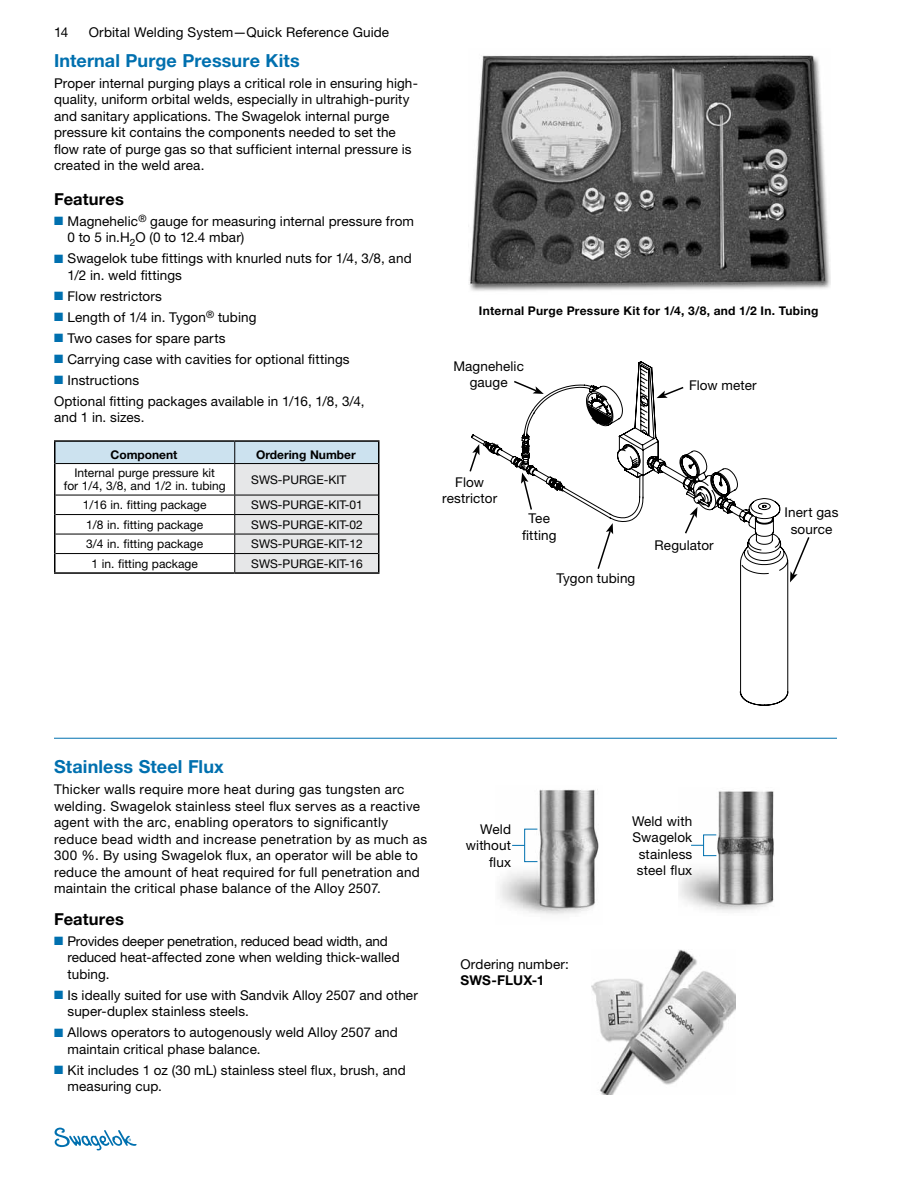
<style>
.page{position:relative;width:918px;height:1188px;background:#fff}
.page>*{position:absolute;margin:0;border:0;box-sizing:border-box;transform-origin:0 0}
.t1{font:700 18px "Helvetica Neue LT Std";letter-spacing:.005em;color:#0070af}
.t2{font:700 16.5px "Helvetica Neue LT Std";letter-spacing:.01em;color:#000}
.t3{font:13.5px/16.5px "Helvetica Neue LT Std";letter-spacing:.01em;color:#000}
.t4{font:700 13.5px "Helvetica Neue LT Std";letter-spacing:.005em;color:#000}
.t5{font:12px/13.5px "Helvetica Neue LT Std";color:#000;text-align:center}
.t6{font:700 12px "Helvetica Neue LT Std";letter-spacing:.02em;color:#000}
.t7{font:700 12px "Helvetica Neue LT Std";color:#000}
.s1{color:#0070af}
</style>
<div class="page">
<svg style="left:55px;top:1128px;width:82px;height:22px"></svg>
<img style="left:591px;top:950px;width:145px;height:145px">
<img style="left:500px;top:789px;width:99px;height:126px">
<svg style="left:512px;top:845px;width:12px;height:1px"></svg>
<div style="left:524px;top:829px;width:14px;height:33px;border:1px solid #0070af"></div>
<img style="left:679px;top:791px;width:95px;height:120px">
<svg style="left:691px;top:845px;width:12px;height:1px"></svg>
<div style="left:703px;top:835px;width:14px;height:21px;border:1px solid #0070af"></div>
<img style="left:469px;top:55px;width:362px;height:236px">
<svg style="left:710px;top:468px;width:78px;height:238px"></svg>
<svg style="left:790px;top:537px;width:20px;height:45px"></svg>
<svg style="left:469px;top:362px;width:241px;height:207px"></svg>
<hr style="left:54px;top:440px;width:181px;height:2px;background:#000">
<hr style="left:235px;top:440px;width:145px;height:2px;background:#000">
<hr style="left:54px;top:572px;width:181px;height:2px;background:#000">
<hr style="left:235px;top:572px;width:145px;height:2px;background:#000">
<svg style="left:54px;top:441px;width:326px;height:132px"></svg>
<hr style="left:54px;top:738px;width:783px;height:1px;background:#0070af">
<p class="t3" style="left:54px;top:23px;width:16px">14</p>
<p class="t3" style="left:89px;top:23px;width:302px">Orbital Welding System—Quick Reference Guide</p>
<h1 class="t1" style="left:54px;top:49px;width:247px">Internal Purge Pressure Kits</h1>
<p class="t3" style="left:54px;top:75px;width:365px">Proper internal purging plays a critical role in ensuring high&shy;quality, uniform orbital welds, especially in ultrahigh-purity and sanitary applications. The Swagelok internal purge pressure kit contains the components needed to set the flow rate of purge gas so that sufficient internal pressure is created in the weld area.</p>
<p class="t2" style="left:54px;top:189px;width:71px">Features</p>
<p class="t3" style="left:68px;top:213px;width:348px;text-indent:-14px"><span class="s1">■</span> Magnehelic<sup>®</sup> gauge for measuring internal pressure from<br>0 to 5 in. H<sub>2</sub>O (0 to 12.4 mbar)</p>
<p class="t3" style="left:68px;top:250px;width:346px;text-indent:-14px"><span class="s1">■</span> Swagelok tube fittings with knurled nuts for 1/4, 3/8, and<br>1/2 in. weld fittings</p>
<p class="t3" style="left:54px;top:288px;width:110px"><span class="s1">■</span> Flow restrictors</p>
<p class="t3" style="left:54px;top:309px;width:204px"><span class="s1">■</span> Length of 1/4 in. Tygon<sup>®</sup> tubing</p>
<p class="t3" style="left:54px;top:330px;width:173px"><span class="s1">■</span> Two cases for spare parts</p>
<p class="t3" style="left:54px;top:351px;width:297px"><span class="s1">■</span> Carrying case with cavities for optional fittings</p>
<p class="t3" style="left:54px;top:369px;width:312px;line-height:21px"><span class="s1">■</span> Instructions<br>Optional fitting packages available in 1/16, 1/8, 3/4,</p>
<p class="t3" style="left:54px;top:409px;width:90px">and 1 in. sizes.</p>
<p class="t7" style="left:110px;top:447px;width:69px">Component</p>
<p class="t7" style="left:256px;top:447px;width:101px">Ordering Number</p>
<p class="t5" style="left:64px;top:466px;width:163px">Internal purge pressure kit<br>for 1/4, 3/8, and 1/2 in. tubing</p>
<p class="t5" style="left:251px;top:472px;width:97px">SWS-PURGE-KIT</p>
<p class="t5" style="left:83px;top:498px;width:125px">1/16 in. fitting package</p>
<p class="t5" style="left:251px;top:498px;width:113px">SWS-PURGE-KIT-01</p>
<p class="t5" style="left:86px;top:517px;width:119px">1/8 in. fitting package</p>
<p class="t5" style="left:251px;top:517px;width:113px">SWS-PURGE-KIT-02</p>
<p class="t5" style="left:86px;top:537px;width:119px">3/4 in. fitting package</p>
<p class="t5" style="left:251px;top:537px;width:113px">SWS-PURGE-KIT-12</p>
<p class="t5" style="left:92px;top:556px;width:108px">1 in. fitting package</p>
<p class="t5" style="left:251px;top:556px;width:113px">SWS-PURGE-KIT-16</p>
<p class="t6" style="left:479px;top:303px;width:341px">Internal Purge Pressure Kit for 1/4, 3/8, and 1/2 In. Tubing</p>
<p class="t3" style="left:453px;top:358px;width:72px;text-align:center">Magnehelic gauge</p>
<p class="t3" style="left:689px;top:377px;width:69px">Flow meter</p>
<p class="t3" style="left:442px;top:474px;width:57px;text-align:center">Flow restrictor</p>
<p class="t3" style="left:522px;top:510px;width:36px;text-align:center">Tee fitting</p>
<p class="t3" style="left:556px;top:570px;width:80px">Tygon tubing</p>
<p class="t3" style="left:654px;top:537px;width:61px">Regulator</p>
<p class="t3" style="left:785px;top:504px;width:55px;text-align:center">Inert gas source</p>
<h1 class="t1" style="left:54px;top:756px;width:171px">Stainless Steel Flux</h1>
<p class="t3" style="left:54px;top:781px;width:375px">Thicker walls require more heat during gas tungsten arc welding. Swagelok stainless steel flux serves as a reactive agent with the arc, enabling operators to significantly reduce bead width and increase penetration by as much as 300 %. By using Swagelok flux, an operator will be able to reduce the amount of heat required for full penetration and maintain the critical phase balance of the Alloy 2507.</p>
<p class="t2" style="left:54px;top:909px;width:71px">Features</p>
<p class="t3" style="left:68px;top:933px;width:334px;text-indent:-14px"><span class="s1">■</span> Provides deeper penetration, reduced bead width, and reduced heat-affected zone when welding thick-walled tubing.</p>
<p class="t3" style="left:68px;top:987px;width:352px;text-indent:-14px"><span class="s1">■</span> Is ideally suited for use with Sandvik Alloy 2507 and other super-duplex stainless steels.</p>
<p class="t3" style="left:68px;top:1024px;width:332px;text-indent:-14px"><span class="s1">■</span> Allows operators to autogenously weld Alloy 2507 and maintain critical phase balance.</p>
<p class="t3" style="left:68px;top:1062px;width:340px;text-indent:-14px"><span class="s1">■</span> Kit includes 1 oz (30 mL) stainless steel flux, brush, and measuring cup.</p>
<p class="t3" style="left:466px;top:820px;width:47px;text-align:right">Weld without flux</p>
<p class="t3" style="left:632px;top:812px;width:62px;text-align:center">Weld with<br>Swagelok stainless steel flux</p>
<p class="t3" style="left:460px;top:956px;width:110px">Ordering number:</p>
<p class="t4" style="left:460px;top:972px;width:85px">SWS-FLUX-1</p>
</div>
